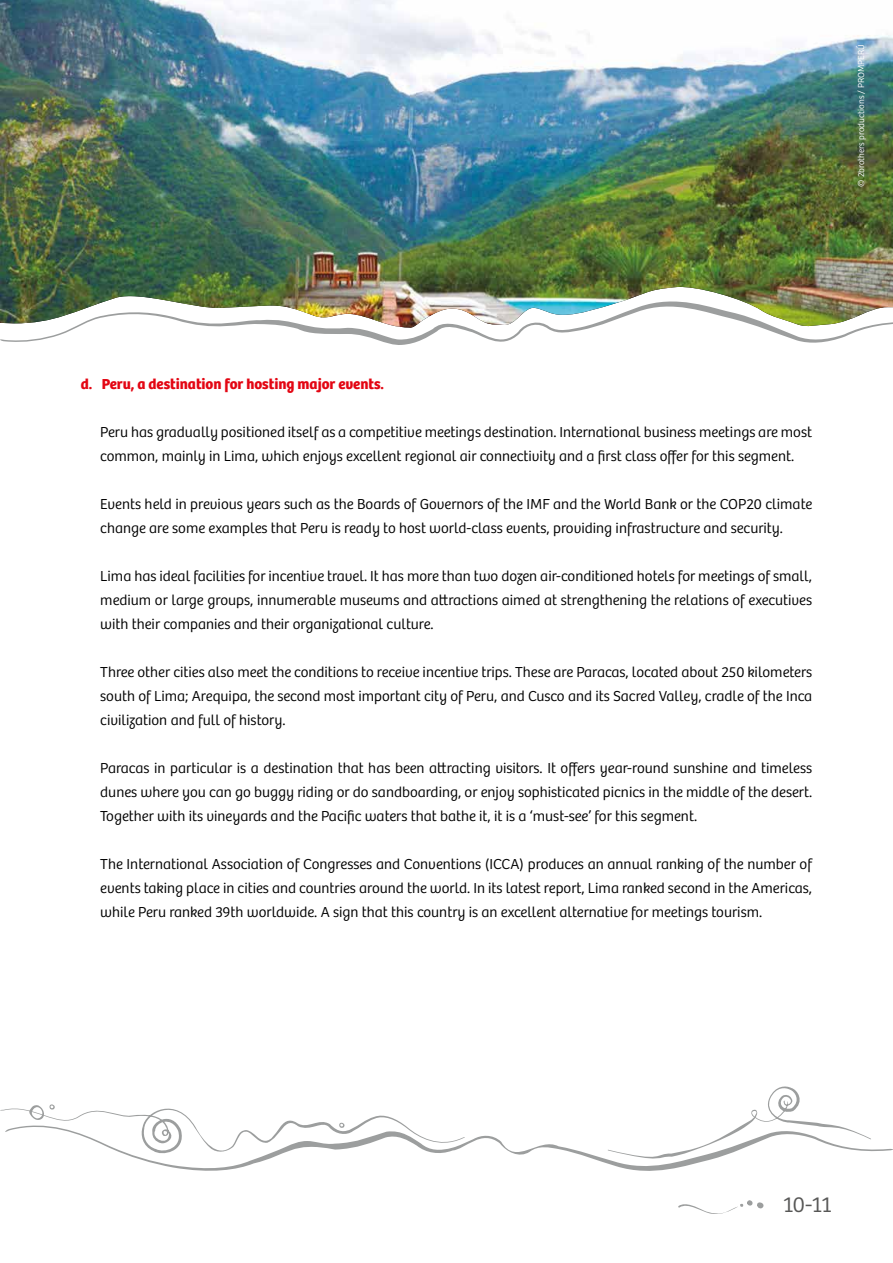
<style>
.page{position:relative;width:893px;height:1263px;background:#fff}
.page>*{position:absolute;margin:0;border:0;box-sizing:border-box;transform-origin:0 0}
.t1{font:300 22.5px "Bree Peru";color:#575756}
.t2{font:300 15px/24px "Bree Peru";color:#000;text-align:justify}
.t3{font:700 15px "Bree Peru";color:#e30613}
.t4{font:300 9px "Bree Peru";color:#fff}
</style>
<div class="page">
<svg style="left:139px;top:1135px;width:754px;height:36px"></svg>
<svg style="left:608px;top:1086px;width:263px;height:78px"></svg>
<svg style="left:0;top:1104px;width:465px;height:55px"></svg>
<svg style="left:0;top:329px;width:864px;height:16px"></svg>
<svg style="left:678px;top:1200px;width:86px;height:14px"></svg>
<img style="left:0;top:0;width:893px;height:329px">
<p class="t4" style="left:856px;top:187px;width:144px;rotate:-90deg">© 2brothers productions / PROMPERÚ</p>
<p class="t3" style="left:81px;top:375px;width:305px">d. Peru, a destination for hosting major events.</p>
<p class="t2" style="left:100px;top:421px;width:713px">Peru has gradually positioned itself as a competitive meetings destination. International business meetings are most common, mainly in Lima, which enjoys excellent regional air connectivity and a first class offer for this segment.</p>
<p class="t2" style="left:100px;top:493px;width:713px">Events held in previous years such as the Boards of Governors of the IMF and the World Bank or the COP20 climate change are some examples that Peru is ready to host world-class events, providing infrastructure and security.</p>
<p class="t2" style="left:100px;top:565px;width:713px">Lima has ideal facilities for incentive travel. It has more than two dozen air-conditioned hotels for meetings of small, medium or large groups, innumerable museums and attractions aimed at strengthening the relations of executives with their companies and their organizational culture.</p>
<p class="t2" style="left:100px;top:661px;width:713px">Three other cities also meet the conditions to receive incentive trips. These are Paracas, located about 250 kilometers south of Lima; Arequipa, the second most important city of Peru, and Cusco and its Sacred Valley, cradle of the Inca civilization and full of history.</p>
<p class="t2" style="left:100px;top:757px;width:713px">Paracas in particular is a destination that has been attracting visitors. It offers year-round sunshine and timeless dunes where you can go buggy riding or do sandboarding, or enjoy sophisticated picnics in the middle of the desert.<br>Together with its vineyards and the Pacific waters that bathe it, it is a ‘must-see’ for this segment.</p>
<p class="t2" style="left:100px;top:853px;width:713px">The International Association of Congresses and Conventions (ICCA) produces an annual ranking of the number of events taking place in cities and countries around the world. In its latest report, Lima ranked second in the Americas, while Peru ranked 39th worldwide. A sign that this country is an excellent alternative for meetings tourism.</p>
<h1 class="t1" style="left:783px;top:1191px;width:49px">10-11</h1>
</div>
